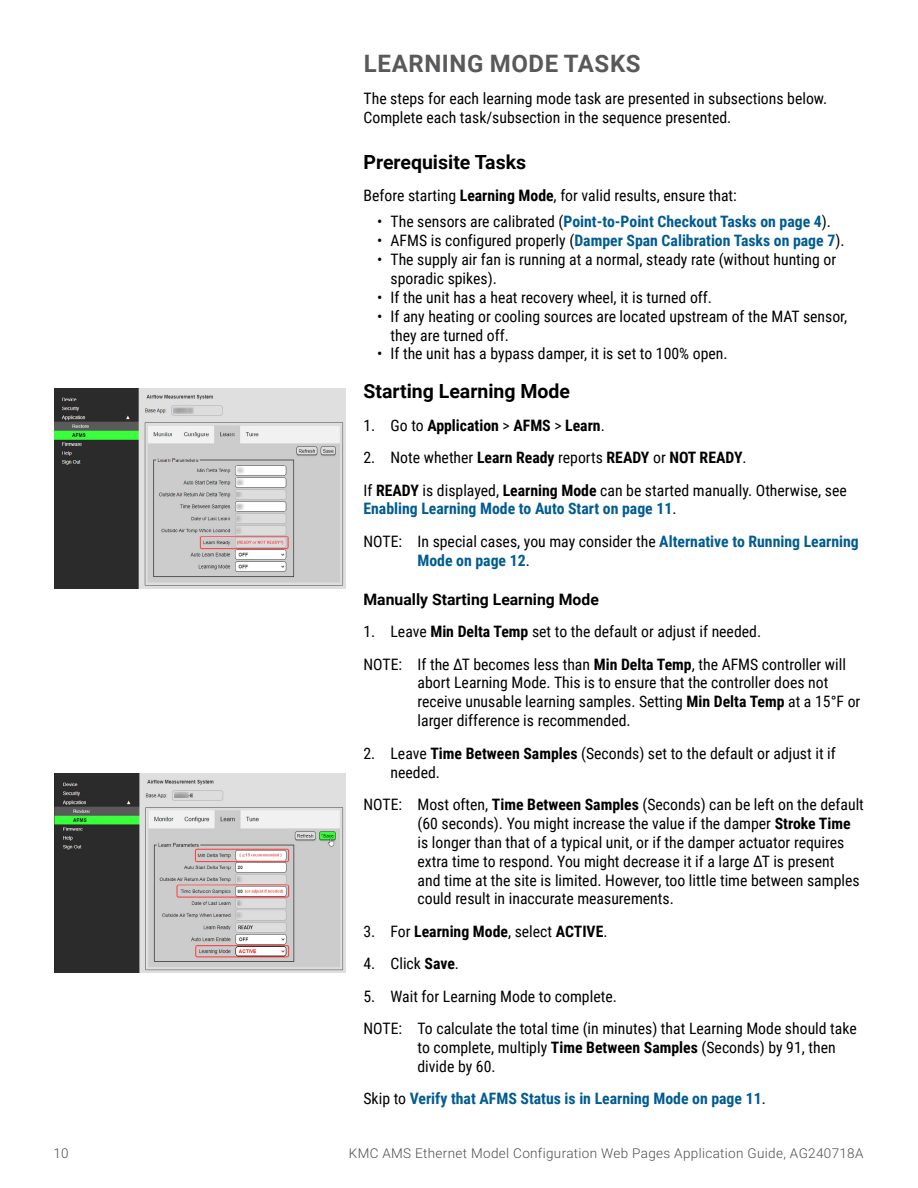
<style>
.page{position:relative;width:918px;height:1188px;background:#fff}
.page>*{position:absolute;margin:0;border:0;box-sizing:border-box;transform-origin:0 0}
.t1{font:700 24px "Roboto";letter-spacing:.025em;color:#58595b}
.t2{font:700 19.5px "Roboto";color:#000}
.t3{font:15.75px/18.9px "Roboto Condensed";color:#000}
.t4{font:700 15.75px/32.4px "Roboto Condensed";color:#005c91}
.t5{font:700 15.75px "Roboto Condensed";color:#000}
.t6{font:700 15.75px "Roboto";color:#000}
.t7{font:300 13.5px "Roboto";letter-spacing:.025em;color:#4d4d4f}
.s1{font-weight:700}
.s2{font-weight:400;color:#000}
.s3{font-weight:400}
</style>
<div class="page">
<img style="left:54px;top:389px;width:291px;height:200px">
<img style="left:54px;top:774px;width:291px;height:198px">
<h1 class="t1" style="left:364px;top:47px;width:278px">LEARNING MODE TASKS</h1>
<p class="t3" style="left:364px;top:89px;width:465px">The steps for each learning mode task are presented in subsections below.<br>Complete each task/subsection in the sequence presented.</p>
<p class="t2" style="left:364px;top:148px;width:164px">Prerequisite Tasks</p>
<p class="t3" style="left:364px;top:186px;width:375px">Before starting <span class="s1">Learning Mode</span>, for valid results, ensure that:</p>
<p class="t4" style="left:377px;top:205px;width:455px"><span class="s2">• The sensors are calibrated (</span>Point-to-Point Checkout Tasks on page 4<span class="s2">).</span></p>
<p class="t4" style="left:377px;top:224px;width:469px"><span class="s2">• AFMS is configured properly (</span>Damper Span Calibration Tasks on page 7<span class="s2">).</span></p>
<p class="t3" style="left:391px;top:249px;width:447px;text-indent:-13px">• The supply air fan is running at a normal, steady rate (without hunting or sporadic spikes).</p>
<p class="t3" style="left:377px;top:287px;width:337px">• If the unit has a heat recovery wheel, it is turned off.</p>
<p class="t3" style="left:391px;top:306px;width:458px;text-indent:-13px">• If any heating or cooling sources are located upstream of the MAT sensor, they are turned off.</p>
<p class="t3" style="left:377px;top:344px;width:352px">• If the unit has a bypass damper, it is set to 100% open.</p>
<p class="t2" style="left:364px;top:378px;width:208px">Starting Learning Mode</p>
<p class="t5" style="left:364px;top:414px;width:243px"><span class="s3">1. Go to</span> Application <span class="s3">&gt;</span> AFMS <span class="s3">&gt;</span> Learn<span class="s3">.</span></p>
<p class="t3" style="left:364px;top:441px;width:485px;line-height:32.4px">2. Note whether <span class="s1">Learn Ready</span> reports <span class="s1">READY</span> or <span class="s1">NOT READY</span>.<br>If <span class="s1">READY</span> is displayed, <span class="s1">Learning Mode</span> can be started manually. Otherwise, see</p>
<p class="t4" style="left:364px;top:492px;width:497px">Enabling Learning Mode to Auto Start on page 11<span class="s2">.<br>NOTE: In special cases, you may consider the</span> Alternative to Running Learning</p>
<p class="t4" style="left:418px;top:543px;width:114px">Mode on page 12<span class="s2">.</span></p>
<p class="t6" style="left:364px;top:588px;width:237px">Manually Starting Learning Mode</p>
<p class="t3" style="left:364px;top:615px;width:484px;line-height:32.4px">1. Leave <span class="s1">Min Delta Temp</span> set to the default or adjust if needed.<br>NOTE: If the ΔT becomes less than <span class="s1">Min Delta Temp</span>, the AFMS controller will</p>
<p class="t3" style="left:418px;top:673px;width:444px">abort Learning Mode. This is to ensure that the controller does not receive unusable learning samples. Setting <span class="s1">Min Delta Temp</span> at a 15°F or larger difference is recommended.</p>
<p class="t3" style="left:391px;top:743px;width:447px;text-indent:-27px">2. Leave <span class="s1">Time Between Samples</span> (Seconds) set to the default or adjust it if needed.</p>
<p class="t3" style="left:418px;top:794px;width:448px;text-indent:-54px">NOTE: Most often, <span class="s1">Time Between Samples</span> (Seconds) can be left on the default (60 seconds). You might increase the value if the damper <span class="s1">Stroke Time </span>is longer than that of a typical unit, or if the damper actuator requires extra time to respond. You might decrease it if a large ΔT is present<br>and time at the site is limited. However, too little time between samples could result in inaccurate measurements.</p>
<p class="t5" style="left:364px;top:920px;width:246px"><span class="s3">3. For</span> Learning Mode<span class="s3">, select</span> ACTIVE<span class="s3">.</span></p>
<p class="t3" style="left:363px;top:954px;width:97px">4. Click <span class="s1">Save</span>.</p>
<p class="t3" style="left:363px;top:979px;width:495px;line-height:32.4px">5. Wait for Learning Mode to complete.<br>NOTE: To calculate the total time (in minutes) that Learning Mode should take</p>
<p class="t3" style="left:418px;top:1037px;width:420px">to complete, multiply <span class="s1">Time Between Samples</span> (Seconds) by 91, then divide by 60.</p>
<p class="t4" style="left:363px;top:1082px;width:404px"><span class="s2">Skip to</span> Verify that AFMS Status is in Learning Mode on page 11<span class="s2">.</span></p>
<p class="t7" style="left:53px;top:1144px;width:17px">10</p>
<p class="t7" style="left:349px;top:1144px;width:516px">KMC AMS Ethernet Model Configuration Web Pages Application Guide, AG240718A</p>
</div>
